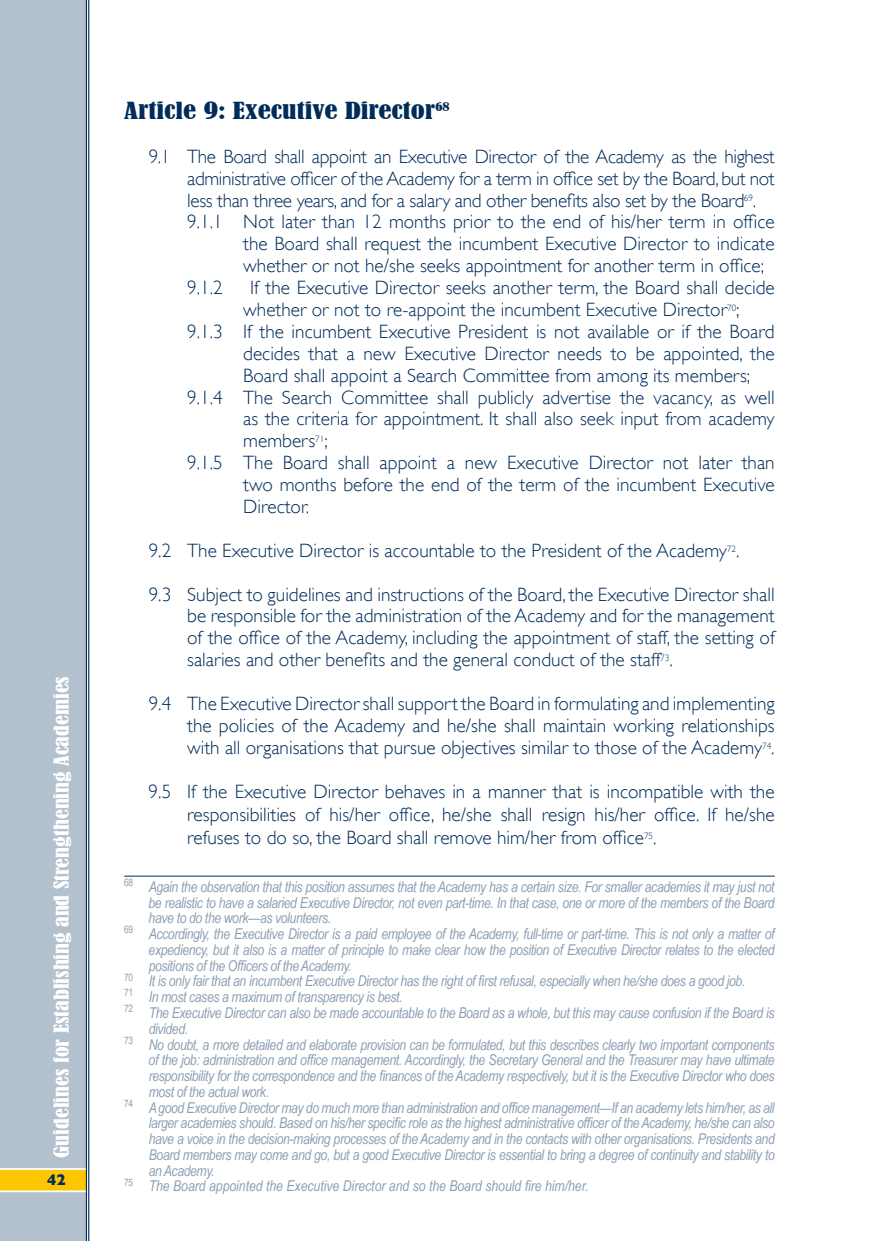
<style>
.page{position:relative;width:874px;height:1241px;background:#fff}
.page>*{position:absolute;margin:0;border:0;box-sizing:border-box;transform-origin:0 0}
.t1{font:condensed 22.05px "Bernard";color:#002c5a;scale:1.33 1}
.t2{font:300 19.25px/21.9px "Gill Sans";color:#002c5a;text-align:justify}
.t3{font:300 19.25px "Gill Sans";letter-spacing:-.02em;color:#002c5a}
.t4{font:condensed 19.25px "Bernard";color:#fff;scale:1.15 1}
.t5{font:700 15.75px "Gill Sans";color:#002c5a}
.t6{font:italic 14.88px "Arial Narrow";letter-spacing:-.025em;color:#8ca0b5}
.t7{font:italic 14.88px "Arial Narrow";color:#8ca0b5}
</style>
<div class="page">
<div style="left:0;top:0;width:87px;height:1240px;background:#b3c0cd"></div>
<svg style="left:0;top:1167px;width:86px;height:24px;background:#f9ca21"></svg>
<hr style="left:88px;top:0;width:1px;height:1240px;background:#002c5a">
<hr style="left:86px;top:0;width:1px;height:1240px;background:#002c5a">
<hr style="left:124px;top:875px;width:650px;height:1px;background:#002c5a">
<p class="t4" style="left:50px;top:1157px;width:420px;rotate:-90deg">Guidelines for Establishing and Strengthening Academies</p>
<p class="t5" style="left:47px;top:1170px;width:10px">42</p>
<h1 class="t1" style="left:124px;top:98px;width:246px">Article 9: Executive Director<sup>68</sup></h1>
<p class="t3" style="left:149px;top:145px;width:627px">9.1 The Board shall appoint an Executive Director of the Academy as the highest</p>
<p class="t3" style="left:187px;top:167px;width:588px">administrative officer of the Academy for a term in office set by the Board, but not</p>
<p class="t3" style="left:187px;top:189px;width:570px">less than three years, and for a salary and other benefits also set by the Board<sup>69</sup>.</p>
<p class="t2" style="left:187px;top:211px;width:588px">9.1.1 Not later than 12 months prior to the end of his/her term in office</p>
<p class="t2" style="left:243px;top:233px;width:532px">the Board shall request the incumbent Executive Director to indicate</p>
<p class="t2" style="left:243px;top:255px;width:522px">whether or not he/she seeks appointment for another term in office;</p>
<p class="t2" style="left:187px;top:277px;width:37px">9.1.2</p>
<p class="t2" style="left:250px;top:277px;width:525px">If the Executive Director seeks another term, the Board shall decide</p>
<p class="t2" style="left:243px;top:298px;width:497px">whether or not to re-appoint the incumbent Executive Director<sup>70</sup>;</p>
<p class="t2" style="left:187px;top:320px;width:588px">9.1.3 If the incumbent Executive President is not available or if the Board</p>
<p class="t2" style="left:243px;top:342px;width:532px">decides that a new Executive Director needs to be appointed, the</p>
<p class="t2" style="left:243px;top:364px;width:508px">Board shall appoint a Search Committee from among its members;</p>
<p class="t2" style="left:187px;top:386px;width:588px">9.1.4 The Search Committee shall publicly advertise the vacancy, as well</p>
<p class="t2" style="left:243px;top:408px;width:532px">as the criteria for appointment. It shall also seek input from academy</p>
<p class="t2" style="left:243px;top:430px;width:86px">members<sup>71</sup>;</p>
<p class="t2" style="left:187px;top:452px;width:588px">9.1.5 The Board shall appoint a new Executive Director not later than</p>
<p class="t2" style="left:243px;top:473px;width:532px">two months before the end of the term of the incumbent Executive</p>
<p class="t2" style="left:243px;top:495px;width:67px">Director.</p>
<p class="t2" style="left:149px;top:539px;width:592px">9.2 The Executive Director is accountable to the President of the Academy<sup>72</sup>.</p>
<p class="t2" style="left:187px;top:583px;width:588px;text-indent:-39px">9.3 Subject to guidelines and instructions of the Board, the Executive Director shall be responsible for the administration of the Academy and for the management of the office of the Academy, including the appointment of staff, the setting of salaries and other benefits and the general conduct of the staff<sup>73</sup>.</p>
<p class="t2" style="left:187px;top:692px;width:588px;text-indent:-39px">9.4 The Executive Director shall support the Board in formulating and implementing the policies of the Academy and he/she shall maintain working relationships with all organisations that pursue objectives similar to those of the Academy<sup>74</sup>.</p>
<p class="t2" style="left:187px;top:779px;width:588px;line-height:23.1px;text-indent:-38px">9.5 If the Executive Director behaves in a manner that is incompatible with the responsibilities of his/her office, he/she shall resign his/her office. If he/she refuses to do so, the Board shall remove him/her from office<sup>75</sup>.</p>
<p class="t6" style="left:124px;top:878px;width:651px"><sup>68</sup> Again the observation that this position assumes that the Academy has a certain size. For smaller academies it may just not</p>
<p class="t6" style="left:148px;top:893px;width:627px">be realistic to have a salaried Executive Director, not even part-time. In that case, one or more of the members of the Board</p>
<p class="t6" style="left:149px;top:909px;width:184px">have to do the work—as volunteers.</p>
<p class="t6" style="left:124px;top:925px;width:651px"><sup>69</sup> Accordingly, the Executive Director is a paid employee of the Academy, full-time or part-time. This is not only a matter of</p>
<p class="t6" style="left:148px;top:941px;width:627px">expediency, but it also is a matter of principle to make clear how the position of Executive Director relates to the elected</p>
<p class="t6" style="left:149px;top:956px;width:204px">positions of the Officers of theAcademy.</p>
<p class="t6" style="left:124px;top:972px;width:622px"><sup>70</sup> It is only fair that an incumbent Executive Director has the right of first refusal, especially when he/she does a good job.</p>
<p class="t6" style="left:124px;top:988px;width:280px"><sup>71</sup> In most cases a maximum of transparency is best.</p>
<p class="t6" style="left:124px;top:1004px;width:651px"><sup>72</sup> The Executive Director can also be made accountable to the Board as a whole, but this may cause confusion if the Board is</p>
<p class="t6" style="left:149px;top:1019px;width:41px">divided.</p>
<p class="t6" style="left:124px;top:1035px;width:651px"><sup>73</sup> No doubt, a more detailed and elaborate provision can be formulated, but this describes clearly two important components</p>
<p class="t6" style="left:148px;top:1051px;width:627px">of the job: administration and office management. Accordingly, the Secretary General and the Treasurer may have ultimate</p>
<p class="t6" style="left:149px;top:1067px;width:627px">responsibility for the correspondence and the finances of theAcademy respectively, but it is the Executive Director who does</p>
<p class="t6" style="left:149px;top:1082px;width:122px">most of the actual work.</p>
<p class="t6" style="left:124px;top:1098px;width:651px"><sup>74</sup> Agood Executive Director may do much more than administration and office management—If an academy lets him/her, as all</p>
<p class="t6" style="left:149px;top:1114px;width:627px">larger academies should. Based on his/her specific role as the highest administrative officer of theAcademy, he/she can also</p>
<p class="t6" style="left:149px;top:1130px;width:627px">have a voice in the decision-making processes of the Academy and in the contacts with other organisations. Presidents and</p>
<p class="t6" style="left:149px;top:1145px;width:627px">Board members may come and go, but a good Executive Director is essential to bring a degree of continuity and stability to</p>
<p class="t6" style="left:149px;top:1161px;width:67px">anAcademy.</p>
<p class="t7" style="left:124px;top:1177px;width:465px"><sup>75</sup> The Board appointed the Executive Director and so the Board should fire him/her.</p>
</div>
